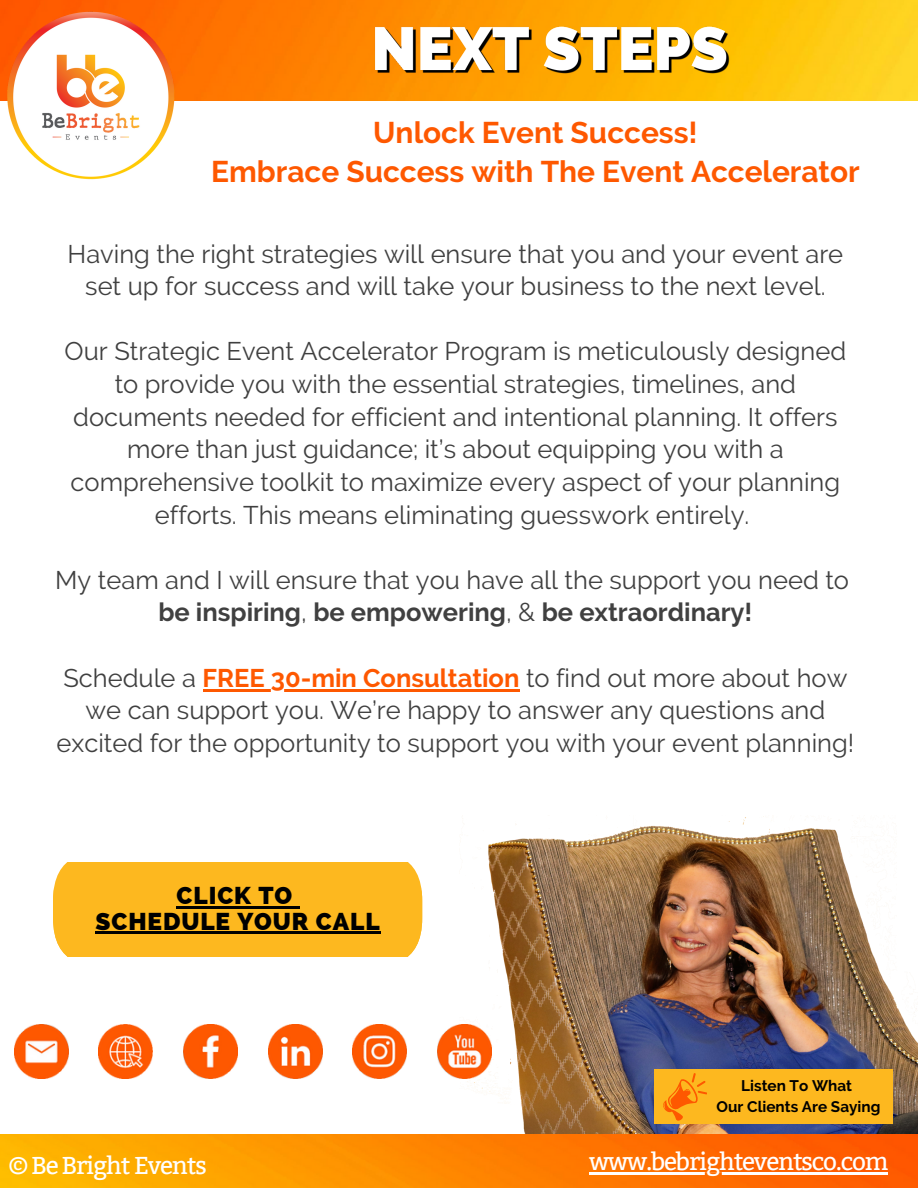
<style>
.page{position:relative;width:918px;height:1188px;background:#fff}
.page>*{position:absolute;margin:0;border:0;box-sizing:border-box;transform-origin:0 0}
.t1{font:700 29.85px "Raleway";color:#fe5800}
.t2{font:25.5px/32.7px "Raleway";color:#404040;text-align:center}
.t3{font:700 25.5px "Raleway";color:#404040}
.t4{font:800 24.45px "Raleway";letter-spacing:.035em;color:#000}
.t5{font:24.3px "Bitter";letter-spacing:-.05em;color:#fff}
.t6{font:700 15.3px "Raleway";color:#000}
.s1{font-weight:400}
.s2{font-weight:700;color:#fe5800}
</style>
<div class="page">
<div style="left:53px;top:862px;width:369px;height:95px;background:#fdb81f"></div>
<hr style="left:96px;top:932px;width:285px;height:2px;background:#000">
<img style="left:459px;top:816px;width:459px;height:318px">
<hr style="left:203px;top:689px;width:317px;height:2px;background:#fe5800">
<img style="left:437px;top:1024px;width:54px;height:54px">
<img style="left:99px;top:1024px;width:54px;height:54px">
<img style="left:268px;top:1024px;width:54px;height:54px">
<img style="left:353px;top:1024px;width:54px;height:54px">
<img style="left:183px;top:1024px;width:54px;height:54px">
<img style="left:14px;top:1024px;width:54px;height:54px">
<div style="left:654px;top:1069px;width:238px;height:54px;background:#fdb81f"></div>
<svg style="left:663px;top:1073px;width:44px;height:48px"></svg>
<img style="left:0;top:0;width:918px;height:100px">
<img style="left:372px;top:14px;width:360px;height:71px">
<img style="left:2px;top:0;width:180px;height:180px">
<img style="left:0;top:1134px;width:918px;height:54px">
<hr style="left:589px;top:1173px;width:299px;height:2px;background:#fff">
<p class="t1" style="left:373px;top:115px;width:326px">Unlock Event Success!</p>
<p class="t1" style="left:211px;top:154px;width:650px">Embrace Success with The Event Accelerator</p>
<p class="t2" style="left:68px;top:237px;width:777px">Having the right strategies will ensure that you and your event are set up for success and will take your business to the next level.</p>
<p class="t2" style="left:65px;top:335px;width:783px">Our Strategic Event Accelerator Program is meticulously designed to provide you with the essential strategies, timelines, and documents needed for efficient and intentional planning. It offers more than just guidance; it’s about equipping you with a comprehensive toolkit to maximize every aspect of your planning efforts. This means eliminating guesswork entirely.</p>
<p class="t2" style="left:55px;top:563px;width:795px">My team and I will ensure that you have all the support you need to</p>
<p class="t3" style="left:158px;top:597px;width:596px">be inspiring<span class="s1">,</span> be empowering<span class="s1">, &amp;</span> be extraordinary!</p>
<p class="t2" style="left:57px;top:661px;width:799px">Schedule a <span class="s2">FREE 30-min Consultation</span> to find out more about how we can support you. We’re happy to answer any questions and excited for the opportunity to support you with your event planning!</p>
<p class="t4" style="left:177px;top:881px;width:117px">CLICK TO</p>
<p class="t4" style="left:96px;top:907px;width:286px">SCHEDULE YOUR CALL</p>
<p class="t6" style="left:741px;top:1077px;width:112px">Listen To What</p>
<p class="t6" style="left:717px;top:1098px;width:165px">Our Clients Are Saying</p>
<p class="t5" style="left:8px;top:1151px;width:200px">© Be Bright Events</p>
<p class="t5" style="left:589px;top:1148px;width:301px">www.bebrighteventsco.com</p>
</div>
